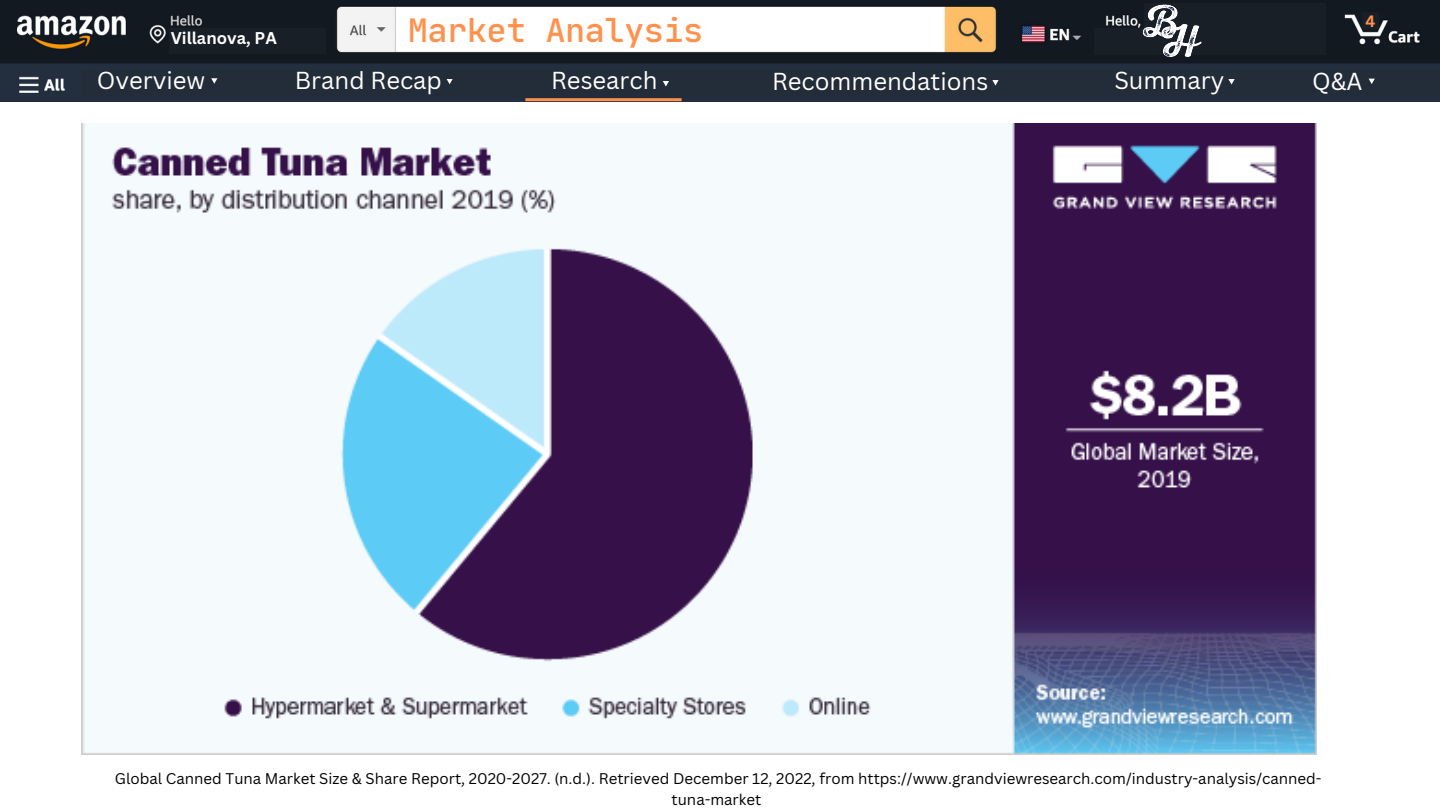
<style>
.page{position:relative;width:1440px;height:810px;background:#fff}
.page>*{position:absolute;margin:0;border:0;box-sizing:border-box;transform-origin:0 0}
.t1{font:500 32.8px "Jet Brains Mono";color:#ff914d}
.t2{font:23.9px "Canva Sans";color:#fff}
.t3{font:700 16.5px "Canva Sans";color:#fff}
.t4{font:700 16px "Canva Sans";color:#ff914d}
.t5{font:15.1px/21px "Canva Sans";color:#000;text-align:center}
</style>
<div class="page">
<img style="left:0;top:0;width:1440px;height:101px">
<div style="left:81px;top:70px;width:1359px;height:28px;background:#232d39"></div>
<svg style="left:1228px;top:79px;width:7px;height:6px"></svg>
<svg style="left:1369px;top:79px;width:6px;height:5px"></svg>
<svg style="left:992px;top:80px;width:7px;height:6px"></svg>
<svg style="left:663px;top:81px;width:6px;height:5px"></svg>
<svg style="left:447px;top:79px;width:6px;height:5px"></svg>
<svg style="left:211px;top:78px;width:6px;height:6px"></svg>
<div style="left:1144px;top:3px;width:181px;height:25px;background:#191f26"></div>
<div style="left:1094px;top:28px;width:231px;height:26px;background:#191f26"></div>
<img style="left:1141px;top:3px;width:64px;height:55px">
<div style="left:169px;top:28px;width:156px;height:26px;background:#191f26"></div>
<hr style="left:525px;top:98px;width:157px;height:3px;background:#ff914d">
<div style="left:1362px;top:12px;width:17px;height:16px;background:#191f26"></div>
<img style="left:81px;top:124px;width:1235px;height:630px">
<p class="t3" style="left:171px;top:27px;width:108px">Villanova, PA</p>
<p class="t1" style="left:408px;top:10px;width:296px">Market Analysis</p>
<p class="t4" style="left:1365px;top:10px;width:11px">4</p>
<p class="t2" style="left:97px;top:63px;width:110px">Overview</p>
<p class="t2" style="left:295px;top:64px;width:149px">Brand Recap</p>
<p class="t2" style="left:551px;top:64px;width:108px">Research</p>
<p class="t2" style="left:772px;top:65px;width:218px">Recommendations</p>
<p class="t2" style="left:1114px;top:64px;width:111px">Summary</p>
<p class="t2" style="left:1312px;top:65px;width:52px">Q&amp;A</p>
<p class="t5" style="left:115px;top:767px;width:1208px">Global Canned Tuna Market Size &amp; Share Report, 2020-2027. (n.d.). Retrieved December 12, 2022, from https://www.grandviewresearch.com/industry-analysis/canned&shy;tuna-market</p>
</div>
